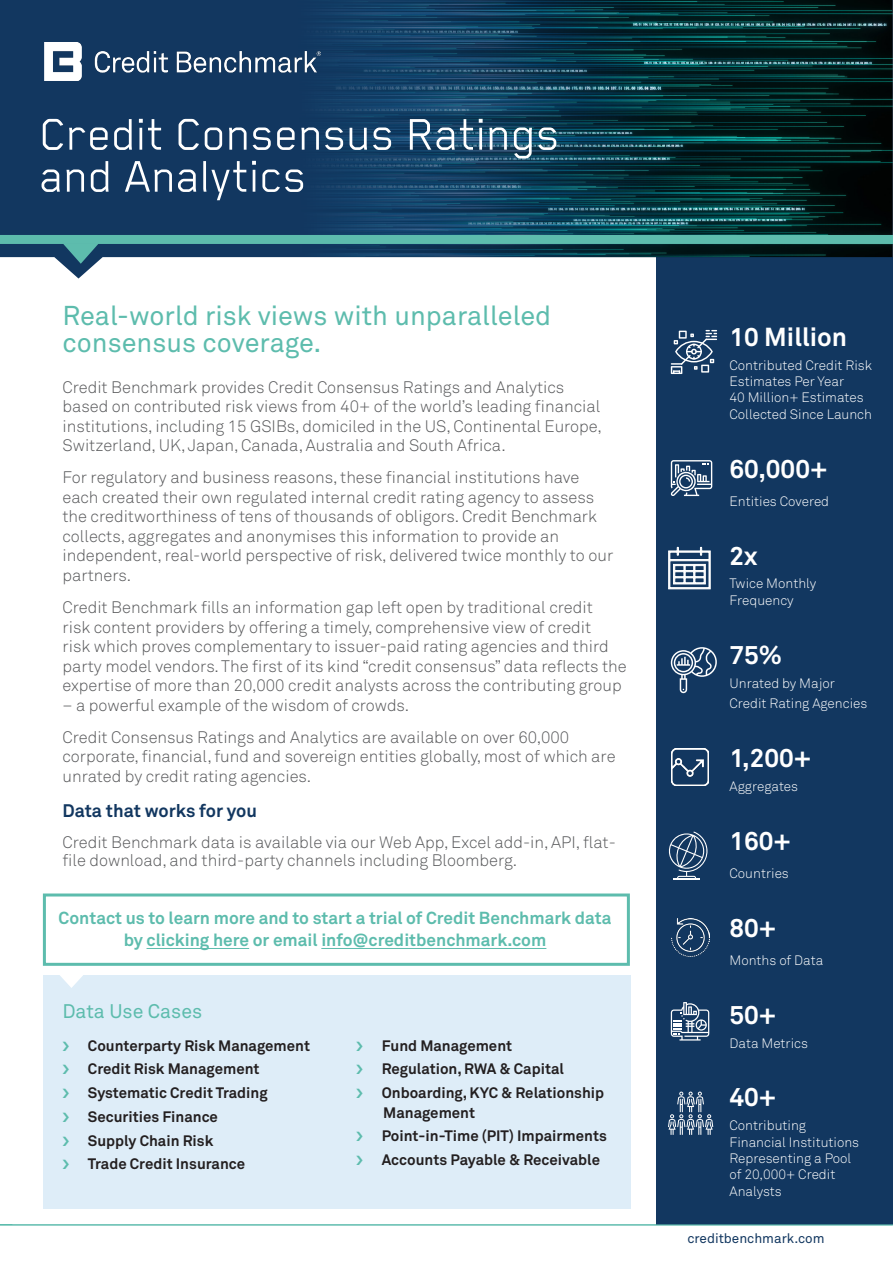
<style>
.page{position:relative;width:893px;height:1263px;background:#fff}
.page>*{position:absolute;margin:0;border:0;box-sizing:border-box;transform-origin:0 0}
.Body_Copy{font:51px/42px "Blender Pro";color:#fff}
.Body_numbers{font:27px/27px "Akkurat Pro";color:#5dbcad}
.Sidebar_Bullets{font:700 25.8px "Akkurat Pro";color:#fff}
.Bullets{font:19.5px "Akkurat Pro";color:#5dbcad}
.Subtitles{font:700 18px "Akkurat Pro";color:#123760}
.Body_Copy-2{font:700 17.25px/22.5px "Akkurat Pro";color:#5dbcad;text-align:center}
.Body_numbers-2{font:16.5px/19.5px "Akkurat Light Pro";color:#57585a}
.Body_Copy-3{font:16.5px/18px "Akkurat Light Pro";color:#57585a}
.t1{font:700 15px/19.5px "Akkurat Pro";color:#231f20}
.Sidebar_Bullets-2{font:13.5px/16.4px "Akkurat Light Pro";color:#fff}
.t2{font:13.5px "Akkurat Pro";color:#123760}
</style>
<div class="page">
<div style="left:43px;top:975px;width:588px;height:234px;background:#deedf8"></div>
<div style="left:657px;top:257px;width:236px;height:968px;background:#123760"></div>
<svg style="left:0;top:0;width:229px;height:279px;background:#25476d"></svg>
<img style="left:229px;top:0;width:664px;height:279px">
<div style="left:0;top:235px;width:893px;height:9px;background:#5dbcad"></div>
<svg style="left:63px;top:244px;width:36px;height:20px"></svg>
<img style="left:44px;top:43px;width:276px;height:37px">
<svg style="left:60px;top:975px;width:23px;height:13px"></svg>
<svg style="left:671px;top:330px;width:46px;height:44px"></svg>
<svg style="left:671px;top:647px;width:46px;height:46px"></svg>
<svg style="left:671px;top:460px;width:41px;height:36px"></svg>
<svg style="left:671px;top:1002px;width:38px;height:38px"></svg>
<img style="left:671px;top:918px;width:38px;height:39px">
<img style="left:671px;top:749px;width:37px;height:36px">
<svg style="left:668px;top:547px;width:43px;height:42px"></svg>
<svg style="left:668px;top:1091px;width:45px;height:44px"></svg>
<div style="left:43px;top:893px;width:587px;height:73px;border:3px solid #5dbcad"></div>
<hr style="left:147px;top:948px;width:102px;height:1px;background:#5dbcad">
<hr style="left:321px;top:948px;width:225px;height:1px;background:#5dbcad">
<hr style="left:673px;top:878px;width:27px;height:2px;background:#fff">
<svg style="left:668px;top:831px;width:40px;height:47px"></svg>
<hr style="left:0;top:1224px;width:893px;height:1px;background:#5dbcad">
<p class="Body_Copy" style="left:41px;top:112px;width:522px">Credit Consensus Ratings and Analytics</p>
<p class="Body_numbers" style="left:62px;top:303px;width:490px">Real-world risk views with unparalleled consensus coverage.</p>
<p class="Body_numbers-2" style="left:62px;top:377px;width:541px">Credit Benchmark provides Credit Consensus Ratings and Analytics based on contributed risk views from 40+ of the world’s leading financial institutions, including 15 GSIBs, domiciled in the US, Continental Europe, Switzerland, UK, Japan, Canada, Australia and South Africa.</p>
<p class="Body_numbers-2" style="left:62px;top:468px;width:552px">For regulatory and business reasons, these financial institutions have each created their own regulated internal credit rating agency to assess the creditworthiness of tens of thousands of obligors. Credit Benchmark collects, aggregates and anonymises this information to provide an independent, real-world perspective of risk, delivered twice monthly to our partners.</p>
<p class="Body_numbers-2" style="left:62px;top:598px;width:566px">Credit Benchmark fills an information gap left open by traditional credit<br>risk content providers by offering a timely, comprehensive view of credit<br>risk which proves complementary to issuer-paid rating agencies and third party model vendors. The first of its kind “credit consensus” data reflects the expertise of more than 20,000 credit analysts across the contributing group</p>
<p class="Body_numbers-2" style="left:62px;top:695px;width:348px">– a powerful example of the wisdom of crowds.</p>
<p class="Body_numbers-2" style="left:62px;top:728px;width:555px">Credit Consensus Ratings and Analytics are available on over 60,000 corporate, financial, fund and sovereign entities globally, most of which are unrated by credit rating agencies.</p>
<p class="Subtitles" style="left:62px;top:800px;width:196px">Data that works for you</p>
<p class="Body_Copy-3" style="left:62px;top:833px;width:555px">Credit Benchmark data is available via our Web App, Excel add-in, API, flat&shy;file download, and third-party channels including Bloomberg.</p>
<p class="Body_Copy-2" style="left:59px;top:907px;width:554px">Contact us to learn more and to start a trial of Credit Benchmark data by clicking here or email info@creditbenchmark.com</p>
<p class="Bullets" style="left:62px;top:1000px;width:141px">Data Use Cases</p>
<p class="t1" style="left:88px;top:1036px;width:224px">Counterparty Risk Management</p>
<p class="t1" style="left:88px;top:1059px;width:173px">Credit Risk Management</p>
<p class="t1" style="left:88px;top:1083px;width:181px">Systematic Credit Trading</p>
<p class="t1" style="left:88px;top:1107px;width:132px">Securities Finance</p>
<p class="t1" style="left:88px;top:1131px;width:127px">Supply Chain Risk</p>
<p class="t1" style="left:88px;top:1154px;width:159px">Trade Credit Insurance</p>
<p class="t1" style="left:382px;top:1036px;width:132px">Fund Management</p>
<p class="t1" style="left:382px;top:1059px;width:184px">Regulation, RWA &amp; Capital</p>
<p class="t1" style="left:382px;top:1083px;width:224px">Onboarding, KYC &amp; Relationship<br>Management</p>
<p class="t1" style="left:382px;top:1126px;width:227px">Point-in-Time (PIT) Impairments</p>
<p class="t1" style="left:382px;top:1150px;width:220px">Accounts Payable &amp; Receivable</p>
<p class="Sidebar_Bullets" style="left:729px;top:321px;width:119px">10 Million</p>
<p class="Sidebar_Bullets-2" style="left:729px;top:357px;width:144px">Contributed Credit Risk<br>Estimates Per Year</p>
<p class="Sidebar_Bullets-2" style="left:729px;top:390px;width:144px">40 Million+ Estimates<br>Collected Since Launch</p>
<p class="Sidebar_Bullets" style="left:729px;top:452px;width:100px">60,000+</p>
<p class="Sidebar_Bullets-2" style="left:729px;top:493px;width:101px">Entities Covered</p>
<p class="Sidebar_Bullets" style="left:729px;top:539px;width:30px">2x</p>
<p class="Sidebar_Bullets-2" style="left:729px;top:576px;width:88px">Twice Monthly<br>Frequency</p>
<p class="Sidebar_Bullets" style="left:729px;top:638px;width:54px">75%</p>
<p class="Sidebar_Bullets-2" style="left:729px;top:673px;width:139px;line-height:20.4px">Unrated by Major<br>Credit Rating Agencies</p>
<p class="Sidebar_Bullets" style="left:729px;top:742px;width:83px">1,200+</p>
<p class="Sidebar_Bullets-2" style="left:729px;top:778px;width:70px">Aggregates</p>
<p class="Sidebar_Bullets" style="left:729px;top:824px;width:63px">160+</p>
<p class="Sidebar_Bullets-2" style="left:729px;top:865px;width:61px">Countries</p>
<p class="Sidebar_Bullets" style="left:729px;top:911px;width:48px">80+</p>
<p class="Sidebar_Bullets-2" style="left:729px;top:952px;width:95px">Months of Data</p>
<p class="Sidebar_Bullets" style="left:729px;top:998px;width:48px">50+</p>
<p class="Sidebar_Bullets-2" style="left:729px;top:1035px;width:80px">Data Metrics</p>
<p class="Sidebar_Bullets" style="left:729px;top:1081px;width:48px">40+</p>
<p class="Sidebar_Bullets-2" style="left:729px;top:1118px;width:78px">Contributing</p>
<p class="Sidebar_Bullets-2" style="left:729px;top:1134px;width:131px">Financial Institutions</p>
<p class="Sidebar_Bullets-2" style="left:729px;top:1150px;width:123px">Representing a Pool of 20,000+ Credit<br>Analysts</p>
<p class="t2" style="left:687px;top:1230px;width:139px">creditbenchmark.com</p>
</div>
